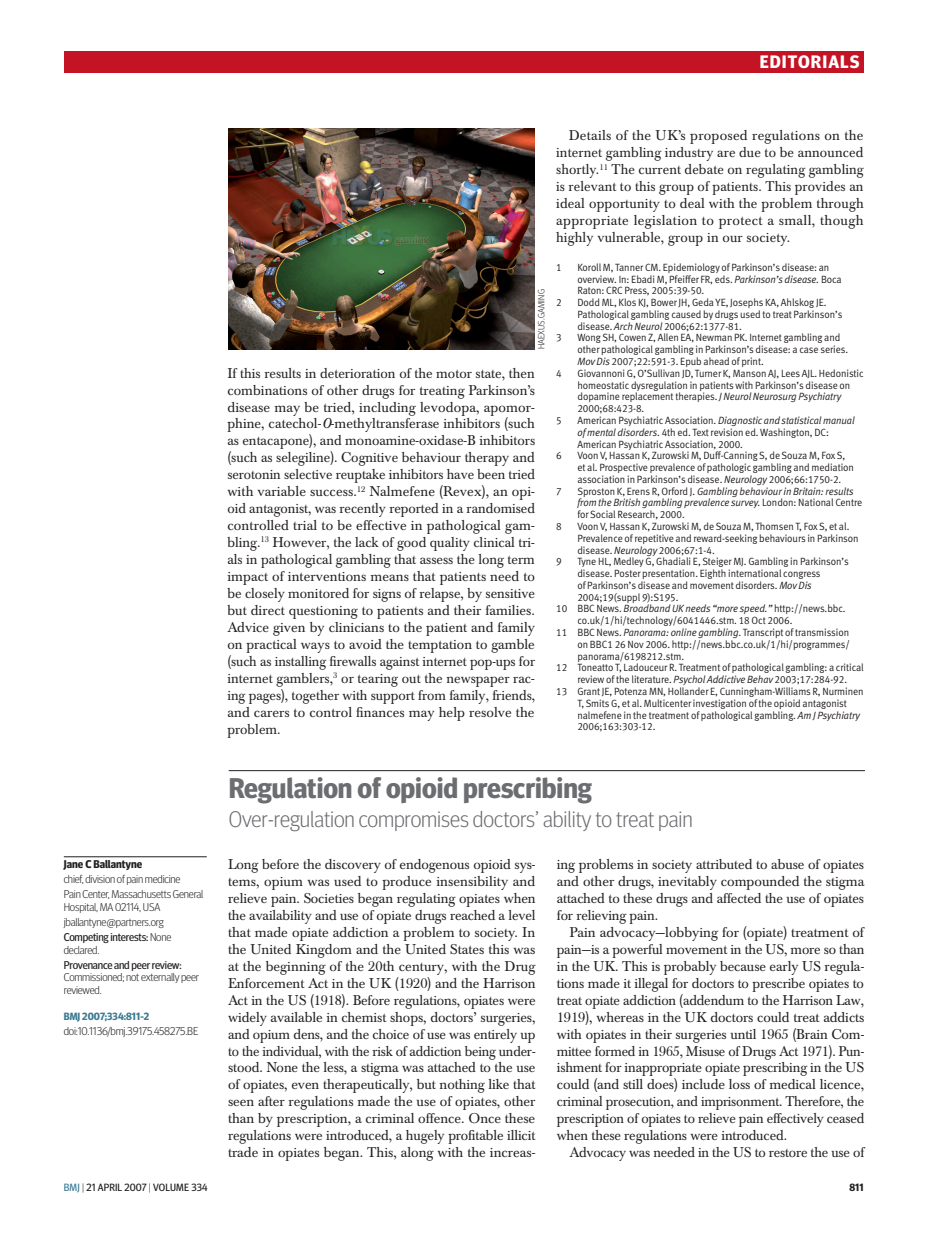
<style>
.page{position:relative;width:936px;height:1234px;background:#fff}
.page>*{position:absolute;margin:0;border:0;box-sizing:border-box;transform-origin:0 0}
.t1{font:700 28.5px "Meta Headline OT";color:#6c6d70}
.t2{font:300 22.5px "Meta Headline OT";color:#6c6d70}
.t3{font:700 18px "Meta Headline OT";letter-spacing:.06em;color:#fff}
.t4{font:13.95px/17px "Baskerville BE";letter-spacing:-.01em;color:#231f20;text-align:justify}
.t5{font:300 11.25px/15px "Meta Headline OT";letter-spacing:-.015em;color:#231f20}
.t6{font:11.25px "Meta Headline OT";letter-spacing:-.015em;color:#231f20}
.t7{font:700 11.25px "Meta Headline OT";color:#231f20}
.t8{font:10.5px/11.9px "Meta Normal LF";letter-spacing:-.005em;color:#231f20;scale:.95 1}
.t9{font:italic 10.5px/11.7px "Meta Normal LF";letter-spacing:-.005em;color:#231f20;scale:.95 1}
.t10{font:10.5px "Meta Headline OT";letter-spacing:.01em;color:#231f20}
.t11{font:700 10.5px "Meta Headline OT";color:#3c7b93}
.t12{font:700 10.5px "Meta Headline OT";color:#231f20}
.t13{font:300 9px "Meta Headline OT";letter-spacing:.015em;color:#231f20}
.s1{font-weight:400}
.s2{font-style:italic}
.s3{font-style:normal}
.s4{color:#3c7b93}
.s5{font-weight:300}
</style>
<div class="page">
<div style="left:64px;top:51px;width:799px;height:21px;background:#c41324"></div>
<hr style="left:229px;top:770px;width:635px;height:1px;background:#231f20">
<hr style="left:64px;top:856px;width:143px;height:1px;background:#231f20">
<img style="left:229px;top:129px;width:305px;height:220px">
<p class="t3" style="left:759px;top:51px;width:101px">EDITORIALS</p>
<p class="t7" style="left:64px;top:857px;width:80px">Jane C Ballantyne</p>
<p class="t5" style="left:64px;top:871px;width:141px">chief, division of pain medicine<br>Pain Center, Massachusetts General</p>
<p class="t5" style="left:64px;top:899px;width:109px">Hospital, MA 02114, USA jballantyne@partners.org<br><span class="s1">Competing interests:</span> None</p>
<p class="t5" style="left:64px;top:941px;width:37px">declared.</p>
<p class="t6" style="left:64px;top:957px;width:119px">Provenance and peer review:</p>
<p class="t5" style="left:64px;top:970px;width:137px;line-height:12.8px">Commissioned; not externally peer reviewed.</p>
<p class="t11" style="left:64px;top:1009px;width:87px">BMJ 2007;334:811-2</p>
<p class="t5" style="left:64px;top:1023px;width:136px">doi:10.1136/bmj.39175.458275.BE</p>
<p class="t13" style="left:536px;top:349px;width:61px;rotate:-90deg">HAEXUS.GAMING</p>
<p class="t4" style="left:227px;top:364px;width:309px">If this results in deterioration of the motor state, then combinations of other drugs for treating Parkinson’s disease may be tried, including levodopa, apomor&shy;phine, catechol-<span class="s2">O</span>-methyltransferase inhibitors (such as entacapone), and monoamine-oxidase-B inhibitors (such as selegiline). Cognitive behaviour therapy and serotonin selective reuptake inhibitors have been tried with variable success.<sup>12</sup> Nalmefene (Revex), an opi&shy;oid antagonist, was recently reported in a randomised controlled trial to be effective in pathological gam&shy;bling.<sup>13</sup> However, the lack of good quality clinical tri&shy;als in pathological gambling that assess the long term impact of interventions means that patients need to be closely monitored for signs of relapse, by sensitive but direct questioning to patients and their families.<br>Advice given by clinicians to the patient and family on practical ways to avoid the temptation to gamble (such as installing firewalls against internet pop-ups for internet gamblers,<sup>3</sup> or tearing out the newspaper rac&shy;ing pages), together with support from family, friends, and carers to control finances may help resolve the problem.</p>
<p class="t4" style="left:556px;top:127px;width:309px;text-indent:13px">Details of the UK’s proposed regulations on the internet gambling industry are due to be announced shortly.<sup>11</sup> The current debate on regulating gambling is relevant to this group of patients. This provides an ideal opportunity to deal with the problem through appropriate legislation to protect a small, though highly vulnerable, group in our society.</p>
<p class="t8" style="left:556px;top:261px;width:7px">1</p>
<p class="t8" style="left:577px;top:261px;width:280px">Koroll M, Tanner CM. Epidemiology of Parkinson’s disease: an overview. In: Ebadi M, Pfeiffer FR, eds. <span class="s2">Parkinson’s disease.</span> Boca<br>Raton: CRC Press, 2005:39-50.</p>
<p class="t8" style="left:556px;top:296px;width:7px">2</p>
<p class="t8" style="left:577px;top:296px;width:280px">Dodd ML, Klos KJ, Bower JH, Geda YE, Josephs KA, Ahlskog JE.<br>Pathological gambling caused by drugs used to treat Parkinson’s disease. <span class="s2">Arch Neurol</span> 2006;62:1377-81.</p>
<p class="t8" style="left:556px;top:332px;width:7px">3</p>
<p class="t8" style="left:577px;top:332px;width:286px">Wong SH, Cowen Z, Allen EA, Newman PK. Internet gambling and other pathological gambling in Parkinson’s disease: a case series.<br><span class="s2">Mov Dis</span> 2007;22:591-3. Epub ahead of print.</p>
<p class="t8" style="left:556px;top:367px;width:7px">4</p>
<p class="t8" style="left:577px;top:367px;width:303px">Giovannoni G, O’Sullivan JD, Turner K, Manson AJ, Lees AJL. Hedonistic homeostatic dysregulation in patients with Parkinson’s disease on dopamine replacement therapies. <span class="s2">J Neurol Neurosurg Psychiatry </span>2000;68:423-8.</p>
<p class="t8" style="left:556px;top:414px;width:7px">5</p>
<p class="t8" style="left:577px;top:414px;width:293px">American Psychiatric Association. <span class="s2">Diagnostic and statistical manual of mental disorders</span>. 4th ed. Text revision ed. Washington, DC:<br>American Psychiatric Association, 2000.</p>
<p class="t8" style="left:556px;top:449px;width:7px">6</p>
<p class="t8" style="left:577px;top:449px;width:292px">Voon V, Hassan K, Zurowski M, Duff-Canning S, de Souza M, FoxS, et al. Prospective prevalence of pathologic gambling and mediation association in Parkinson’s disease. <span class="s2">Neurology</span> 2006;66:1750-2.</p>
<p class="t8" style="left:556px;top:485px;width:7px">7</p>
<p class="t9" style="left:577px;top:485px;width:301px"><span class="s3">Sproston K, Erens R, Orford J.</span> Gambling behaviour in Britain: results from the British gambling prevalence survey. <span class="s3">London: National Centre for Social Research, 2000.</span></p>
<p class="t8" style="left:556px;top:520px;width:7px">8</p>
<p class="t8" style="left:577px;top:520px;width:297px">Voon V, Hassan K, Zurowski M, de Souza M, Thomsen T, FoxS, et al.<br>Prevalence of repetitive and reward-seeking behaviours in Parkinson disease. <span class="s2">Neurology</span> 2006;67:1-4.</p>
<p class="t8" style="left:556px;top:555px;width:7px">9</p>
<p class="t8" style="left:577px;top:555px;width:287px">Tyne HL, Medley G, Ghadiali E, Steiger MJ. Gambling in Parkinson’s</p>
<p class="t8" style="left:577px;top:567px;width:257px">disease. Poster presentation. Eighth international congress</p>
<p class="t8" style="left:577px;top:579px;width:248px">of Parkinson’s disease and movement disorders. <span class="s2">Mov Dis</span></p>
<p class="t8" style="left:577px;top:591px;width:108px">2004;19(suppl 9):S195.</p>
<p class="t9" style="left:556px;top:602px;width:306px"><span class="s3">10 BBC News.</span> Broadband UK needs “more speed.” <span class="s3">http://news.bbc.</span></p>
<p class="t8" style="left:577px;top:614px;width:228px">co.uk/1/hi/technology/6041446.stm. 18 Oct 2006.</p>
<p class="t8" style="left:556px;top:626px;width:310px">11 BBC News. <span class="s2">Panorama: online gambling</span>. Transcript of transmission</p>
<p class="t8" style="left:577px;top:638px;width:288px">on BBC1 26 Nov 2006. http://news.bbc.co.uk/1/hi/programmes/</p>
<p class="t8" style="left:577px;top:649px;width:114px">panorama/6198212.stm.</p>
<p class="t8" style="left:556px;top:661px;width:325px">12 Toneatto T, Ladouceur R. Treatment of pathological gambling: a critical</p>
<p class="t8" style="left:577px;top:673px;width:285px">review of the literature. <span class="s2">Psychol Addictive Behav</span> 2003;17:284-92.</p>
<p class="t8" style="left:556px;top:685px;width:325px">13 Grant JE, Potenza MN, Hollander E, Cunningham-Williams R, Nurminen</p>
<p class="t8" style="left:577px;top:697px;width:285px">T, Smits G, et al. Multicenter investigation of the opioid antagonist</p>
<p class="t8" style="left:577px;top:708px;width:299px">nalmefene in the treatment of pathological gambling. <span class="s2">Am J Psychiatry</span></p>
<p class="t8" style="left:577px;top:720px;width:84px">2006;163:303-12.</p>
<h1 class="t1" style="left:229px;top:771px;width:365px">Regulation of opioid prescribing</h1>
<h2 class="t2" style="left:229px;top:805px;width:465px">Over-regulation compromises doctors’ ability to treat pain</h2>
<p class="t4" style="left:228px;top:856px;width:309px">Long before the discovery of endogenous opioid sys&shy;tems, opium was used to produce insensibility and relieve pain. Societies began regulating opiates when the availability and use of opiate drugs reached a level that made opiate addiction a problem to society. In the United Kingdom and the United States this was at the beginning of the 20th century, with the Drug Enforcement Act in the UK (1920) and the Harrison Act in the US (1918). Before regulations, opiates were widely available in chemist shops, doctors’ surgeries, and opium dens, and the choice of use was entirely up to the individual, with the risk of addiction being under&shy;stood. None the less, a stigma was attached to the use of opiates, even therapeutically, but nothing like that seen after regulations made the use of opiates, other than by prescription, a criminal offence. Once these regulations were introduced, a hugely profitable illicit trade in opiates began. This, along with the increas-</p>
<p class="t4" style="left:556px;top:856px;width:309px">ing problems in society attributed to abuse of opiates and other drugs, inevitably compounded the stigma attached to these drugs and affected the use of opiates for relieving pain.</p>
<p class="t4" style="left:556px;top:923px;width:309px;text-indent:13px">Pain advocacy—lobbying for (opiate) treatment of pain—is a powerful movement in the US, more so than in the UK. This is probably because early US regula&shy;tions made it illegal for doctors to prescribe opiates to treat opiate addiction (addendum to the Harrison Law, 1919), whereas in the UK doctors could treat addicts with opiates in their surgeries until 1965 (Brain Com&shy;mittee formed in 1965, Misuse of Drugs Act 1971). Pun&shy;ishment for inappropriate opiate prescribing in the US could (and still does) include loss of medical licence, criminal prosecution, and imprisonment. Therefore, the prescription of opiates to relieve pain effectively ceased when these regulations were introduced.</p>
<p class="t4" style="left:569px;top:1143px;width:296px">Advocacy was needed in the US to restore the use of</p>
<p class="t10" style="left:64px;top:1180px;width:145px"><span class="s4">BMJ</span> <span class="s5">|</span> 21 april 2007 <span class="s5">|</span> Volume 334</p>
<p class="t12" style="left:849px;top:1180px;width:16px">811</p>
</div>
